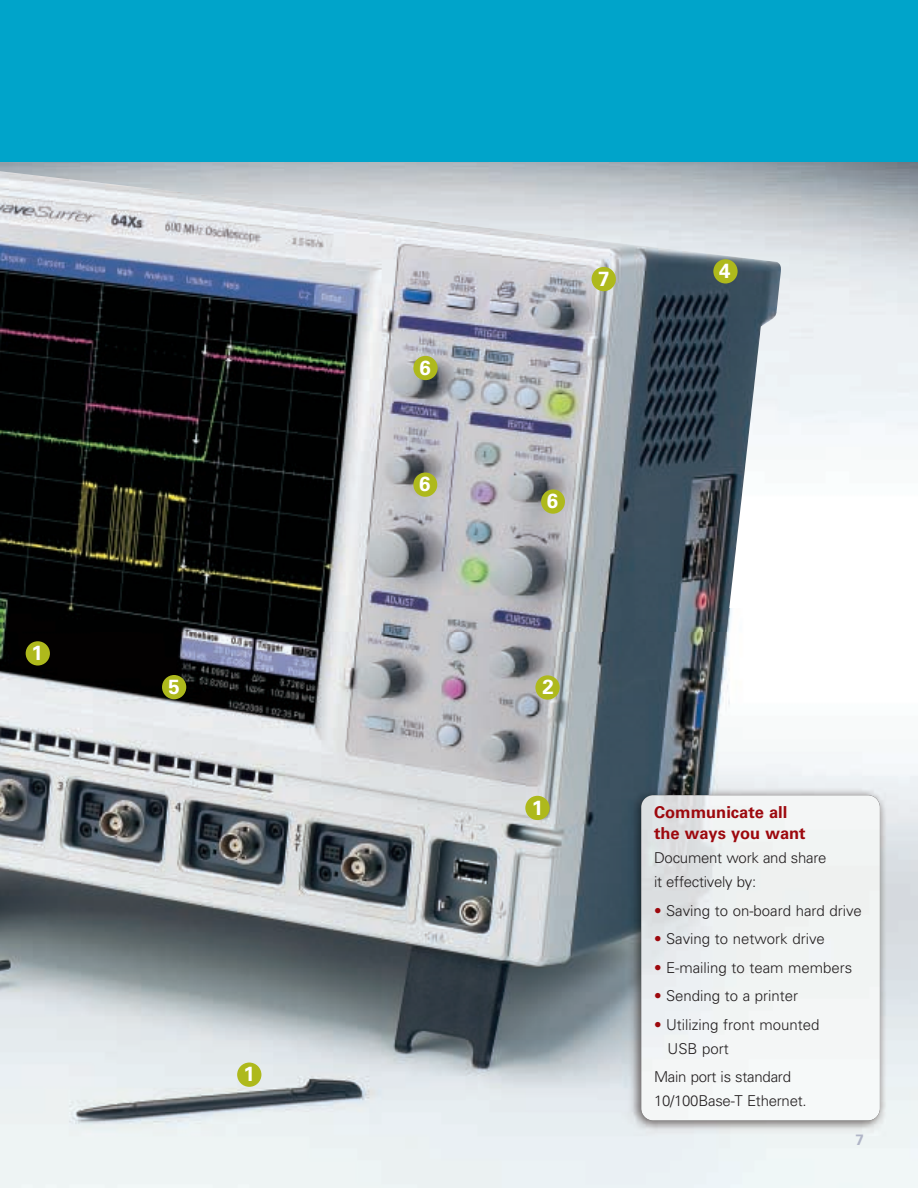
<style>
.page{position:relative;width:918px;height:1188px;background:#fff}
.page>*{position:absolute;margin:0;border:0;box-sizing:border-box;transform-origin:0 0}
.t1{font:700 20.4px "Univers";color:#fff}
.t2{font:700 16.5px/21px "Univers";color:#9d090e}
.t3{font:300 15px/24px "Univers";color:#231f20}
.t4{font:700 15px "Univers";color:#b0b5c7}
.s1{color:#9d090e}
</style>
<div class="page">
<svg style="left:0;top:632px;width:918px;height:556px;background:#a8aeb2"></svg>
<div style="left:0;top:0;width:918px;height:162px;background:#00a4ca"></div>
<img style="left:641px;top:795px;width:239px;height:325px;border-radius:12px">
<img style="left:0;top:164px;width:782px;height:468px">
<div style="left:162px;top:675px;width:24px;height:24px;background:#aeb91c;border-radius:50%"></div>
<div style="left:26px;top:641px;width:24px;height:25px;background:#aeb91c;border-radius:50%"></div>
<div style="left:592px;top:267px;width:24px;height:24px;background:#aeb91c;border-radius:50%"></div>
<div style="left:413px;top:356px;width:25px;height:24px;background:#aeb91c;border-radius:50%"></div>
<div style="left:413px;top:473px;width:24px;height:24px;background:#aeb91c;border-radius:50%"></div>
<div style="left:541px;top:489px;width:24px;height:25px;background:#aeb91c;border-radius:50%"></div>
<div style="left:237px;top:1063px;width:24px;height:24px;background:#aeb91c;border-radius:50%"></div>
<div style="left:525px;top:796px;width:25px;height:24px;background:#aeb91c;border-radius:50%"></div>
<div style="left:713px;top:259px;width:25px;height:24px;background:#aeb91c;border-radius:50%"></div>
<div style="left:535px;top:675px;width:25px;height:25px;background:#aeb91c;border-radius:50%"></div>
<h1 class="t1" style="left:31px;top:645px;width:13px">1</h1>
<h1 class="t1" style="left:168px;top:679px;width:13px">5</h1>
<h1 class="t1" style="left:243px;top:1067px;width:13px">1</h1>
<h1 class="t1" style="left:419px;top:360px;width:13px">6</h1>
<h1 class="t1" style="left:419px;top:477px;width:13px">6</h1>
<h1 class="t1" style="left:598px;top:272px;width:13px">7</h1>
<h1 class="t1" style="left:719px;top:263px;width:13px">4</h1>
<h1 class="t1" style="left:547px;top:494px;width:13px">6</h1>
<h1 class="t1" style="left:542px;top:680px;width:13px">2</h1>
<h1 class="t1" style="left:532px;top:800px;width:13px">1</h1>
<p class="t2" style="left:654px;top:803px;width:153px">Communicate all the ways you want</p>
<p class="t3" style="left:654px;top:847px;width:174px">Document work and share it effectively by:</p>
<p class="t3" style="left:654px;top:900px;width:209px"><span class="s1">•</span> Saving to on-board hard drive</p>
<p class="t3" style="left:654px;top:928px;width:172px"><span class="s1">•</span> Saving to network drive</p>
<p class="t3" style="left:654px;top:957px;width:200px"><span class="s1">•</span> E-mailing to team members</p>
<p class="t3" style="left:654px;top:985px;width:146px"><span class="s1">•</span> Sending to a printer</p>
<p class="t3" style="left:668px;top:1014px;width:153px;text-indent:-14px"><span class="s1">•</span> Utilizing front mounted<br>USB port</p>
<p class="t3" style="left:654px;top:1066px;width:154px">Main port is standard<br>10/100Base-T Ethernet.</p>
<p class="t4" style="left:856px;top:1134px;width:10px">7</p>
</div>
